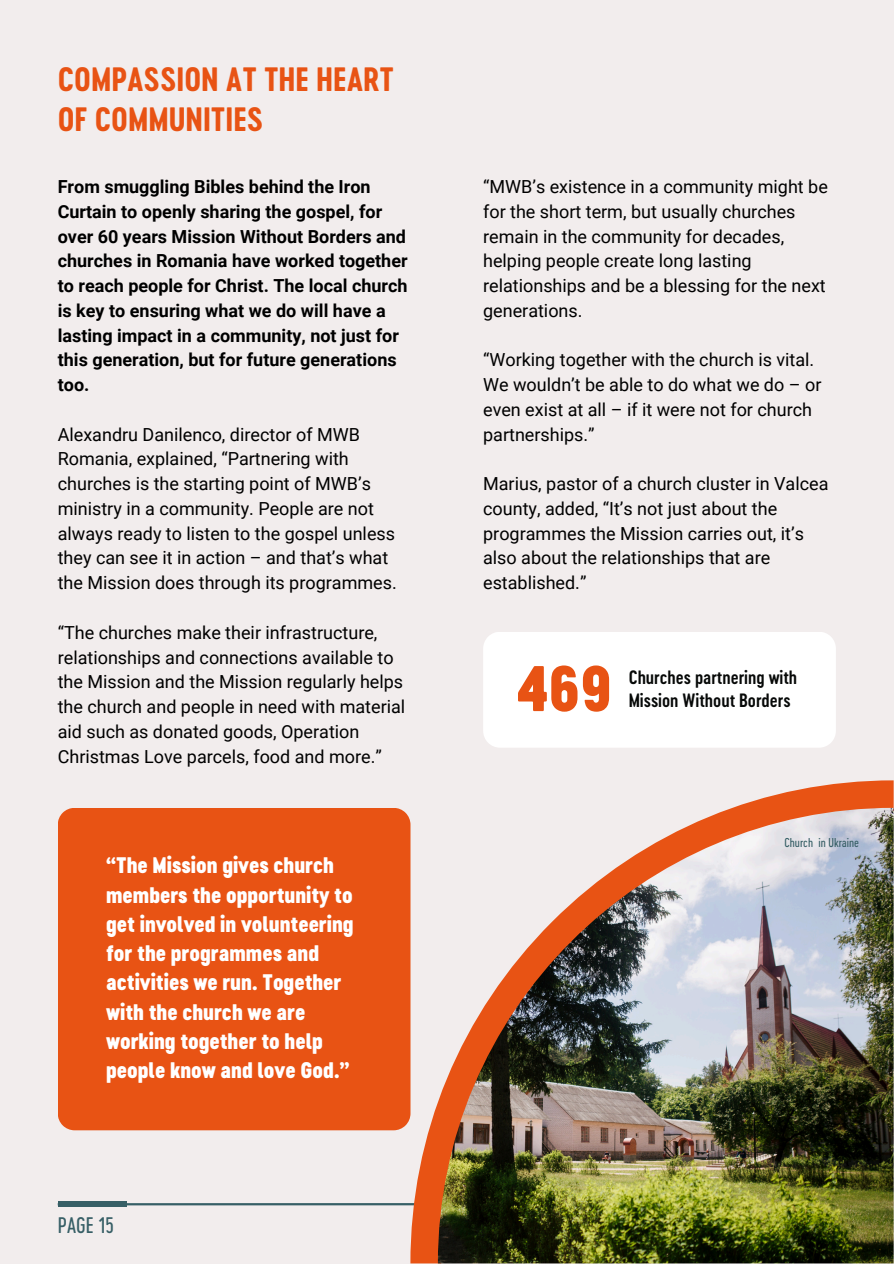
<style>
.page{position:relative;width:894px;height:1264px;background:#fff}
.page>*{position:absolute;margin:0;border:0;box-sizing:border-box;transform-origin:0 0}
.t1{font:60px "Cervo Neue Black Neue";color:#e85314}
.t2{font:31.5px/39.3px "Cervo Neue Bold Neue";color:#e85314}
.t3{font:21px/29.2px "Cervo Neue Black Neue";color:#fff}
.t4{font:21px "Cervo Neue Regular Neue";color:#375f66}
.t5{font:18px/24.8px "Roboto";color:#000}
.t6{font:700 18px/24.8px "Roboto";color:#000}
.t7{font:18px/22.5px "Cervo Neue Semi Bold Neue";color:#070908}
.t8{font:12px "Cervo Neue Regular Neue";color:#375f66}
</style>
<div class="page">
<div style="left:0;top:0;width:893px;height:1263px;background:#f2eded"></div>
<hr style="left:58px;top:1202px;width:777px;height:3px;background:#375f66">
<div style="left:58px;top:1201px;width:68px;height:6px;background:#375f66"></div>
<svg style="left:410px;top:780px;width:483px;height:483px"></svg>
<img style="left:438px;top:807px;width:455px;height:456px">
<div style="left:58px;top:808px;width:352px;height:322px;background:#e85314"></div>
<div style="left:483px;top:632px;width:352px;height:115px;background:#fff"></div>
<p class="t2" style="left:58px;top:59px;width:337px">COMPASSION AT THE HEART<br>OF COMMUNITIES</p>
<h5 class="t6" style="left:58px;top:174px;width:351px">From smuggling Bibles behind the Iron Curtain to openly sharing the gospel, for over 60 years Mission Without Borders and churches in Romania have worked together to reach people for Christ. The local church is key to ensuring what we do will have a lasting impact in a community, not just for this generation, but for future generations too.</h5>
<h6 class="t5" style="left:58px;top:422px;width:340px">Alexandru Danilenco, director of MWB Romania, explained, “Partnering with churches is the starting point of MWB’s ministry in a community. People are not always ready to listen to the gospel unless they can see it in action – and that’s what the Mission does through its programmes.</h6>
<h6 class="t5" style="left:58px;top:620px;width:349px">“The churches make their infrastructure, relationships and connections available to the Mission and the Mission regularly helps the church and people in need with material aid such as donated goods, Operation Christmas Love parcels, food and more.”</h6>
<p class="t3" style="left:106px;top:851px;width:249px">“The Mission gives church members the opportunity to get involved in volunteering for the programmes and activities we run. Together with the church we are working together to help people know and love God.”</p>
<h6 class="t4" style="left:58px;top:1212px;width:58px">PAGE 15</h6>
<h6 class="t5" style="left:483px;top:174px;width:346px">“MWB’s existence in a community might be for the short term, but usually churches remain in the community for decades, helping people create long lasting relationships and be a blessing for the next generations.</h6>
<h6 class="t5" style="left:483px;top:348px;width:340px">“Working together with the church is vital.<br>We wouldn’t be able to do what we do – or even exist at all – if it were not for church partnerships.”</h6>
<h1 class="t5" style="left:483px;top:471px;width:347px">Marius, pastor of a church cluster in Valcea county, added, “It’s not just about the programmes the Mission carries out, it’s also about the relationships that are established.”</h1>
<p class="t1" style="left:517px;top:653px;width:96px">469</p>
<h4 class="t7" style="left:628px;top:665px;width:170px">Churches partnering with<br>Mission Without Borders</h4>
<h5 class="t8" style="left:784px;top:835px;width:76px">Church in Ukraine</h5>
</div>
